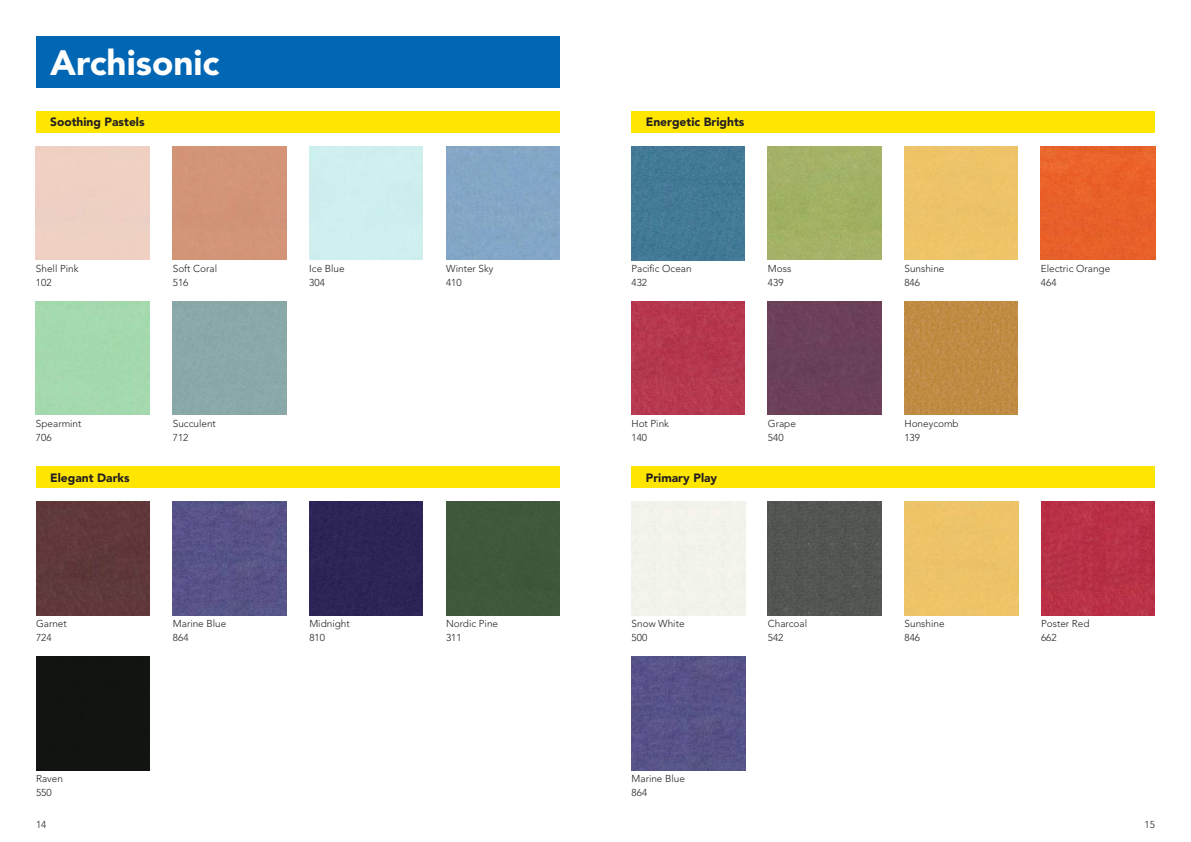
<style>
.page{position:relative;width:1191px;height:842px;background:#fff}
.page>*{position:absolute;margin:0;border:0;box-sizing:border-box;transform-origin:0 0}
.t1{font:900 35px "Avenir LT Std";color:#fff}
.t2{font:900 12px "Avenir LT Std";color:#231f20}
.t3{font:300 10px/14px "Avenir LT Std";color:#231f20}
</style>
<div class="page">
<div style="left:36px;top:502px;width:113px;height:113px;background:#5f3839"></div>
<img style="left:173px;top:502px;width:113px;height:113px">
<div style="left:309px;top:502px;width:114px;height:113px;background:#2d2557"></div>
<div style="left:446px;top:502px;width:113px;height:113px;background:#40573d"></div>
<div style="left:36px;top:657px;width:113px;height:113px;background:#121411"></div>
<div style="left:631px;top:147px;width:114px;height:113px;background:#427996"></div>
<div style="left:768px;top:147px;width:113px;height:113px;background:#a3b165"></div>
<div style="left:904px;top:147px;width:114px;height:113px;background:#eec369"></div>
<div style="left:1041px;top:147px;width:114px;height:113px;background:#e9612a"></div>
<img style="left:631px;top:302px;width:114px;height:113px">
<div style="left:768px;top:302px;width:113px;height:113px;background:#6a4059"></div>
<div style="left:1041px;top:502px;width:113px;height:113px;background:#b83147"></div>
<img style="left:904px;top:302px;width:114px;height:113px">
<div style="left:768px;top:502px;width:113px;height:113px;background:#535552"></div>
<div style="left:904px;top:502px;width:114px;height:113px;background:#eec369"></div>
<img style="left:631px;top:657px;width:114px;height:113px">
<div style="left:36px;top:36px;width:523px;height:51px;background:#0166b3"></div>
<div style="left:36px;top:111px;width:523px;height:21px;background:#ffe601"></div>
<div style="left:631px;top:111px;width:524px;height:21px;background:#ffe601"></div>
<div style="left:36px;top:466px;width:523px;height:22px;background:#ffe601"></div>
<div style="left:631px;top:466px;width:524px;height:22px;background:#ffe601"></div>
<h1 class="t1" style="left:50px;top:41px;width:171px">Archisonic</h1>
<p class="t2" style="left:50px;top:115px;width:96px">Soothing Pastels</p>
<p class="t2" style="left:646px;top:115px;width:100px">Energetic Brights</p>
<p class="t3" style="left:36px;top:261px;width:44px">Shell Pink<br>102</p>
<p class="t3" style="left:173px;top:261px;width:46px">Soft Coral<br>516</p>
<p class="t3" style="left:309px;top:261px;width:37px">Ice Blue<br>304</p>
<p class="t3" style="left:446px;top:261px;width:49px">Winter Sky<br>410</p>
<p class="t3" style="left:36px;top:416px;width:47px">Spearmint<br>706</p>
<p class="t3" style="left:173px;top:416px;width:45px">Succulent<br>712</p>
<p class="t3" style="left:631px;top:261px;width:62px">Pacific Ocean<br>432</p>
<p class="t3" style="left:768px;top:261px;width:25px">Moss<br>439</p>
<p class="t3" style="left:904px;top:261px;width:42px">Sunshine<br>846</p>
<p class="t3" style="left:1041px;top:261px;width:71px">Electric Orange<br>464</p>
<p class="t3" style="left:631px;top:416px;width:39px">Hot Pink<br>140</p>
<p class="t3" style="left:768px;top:416px;width:29px">Grape<br>540</p>
<p class="t3" style="left:904px;top:416px;width:56px">Honeycomb<br>139</p>
<p class="t2" style="left:50px;top:470px;width:81px">Elegant Darks</p>
<p class="t2" style="left:646px;top:470px;width:73px">Primary Play</p>
<p class="t3" style="left:36px;top:616px;width:32px">Garnet<br>724</p>
<p class="t3" style="left:173px;top:616px;width:55px">Marine Blue<br>864</p>
<p class="t3" style="left:309px;top:616px;width:42px">Midnight<br>810</p>
<p class="t3" style="left:446px;top:616px;width:54px">Nordic Pine<br>311</p>
<p class="t3" style="left:36px;top:771px;width:28px">Raven<br>550</p>
<p class="t3" style="left:631px;top:616px;width:54px">Snow White<br>500</p>
<p class="t3" style="left:768px;top:616px;width:41px">Charcoal<br>542</p>
<p class="t3" style="left:904px;top:616px;width:42px">Sunshine<br>846</p>
<p class="t3" style="left:631px;top:771px;width:55px">Marine Blue<br>864</p>
<p class="t3" style="left:1041px;top:616px;width:50px">Poster Red<br>662</p>
<p class="t3" style="left:36px;top:817px;width:12px">14</p>
<p class="t3" style="left:1144px;top:817px;width:12px">15</p>
</div>
